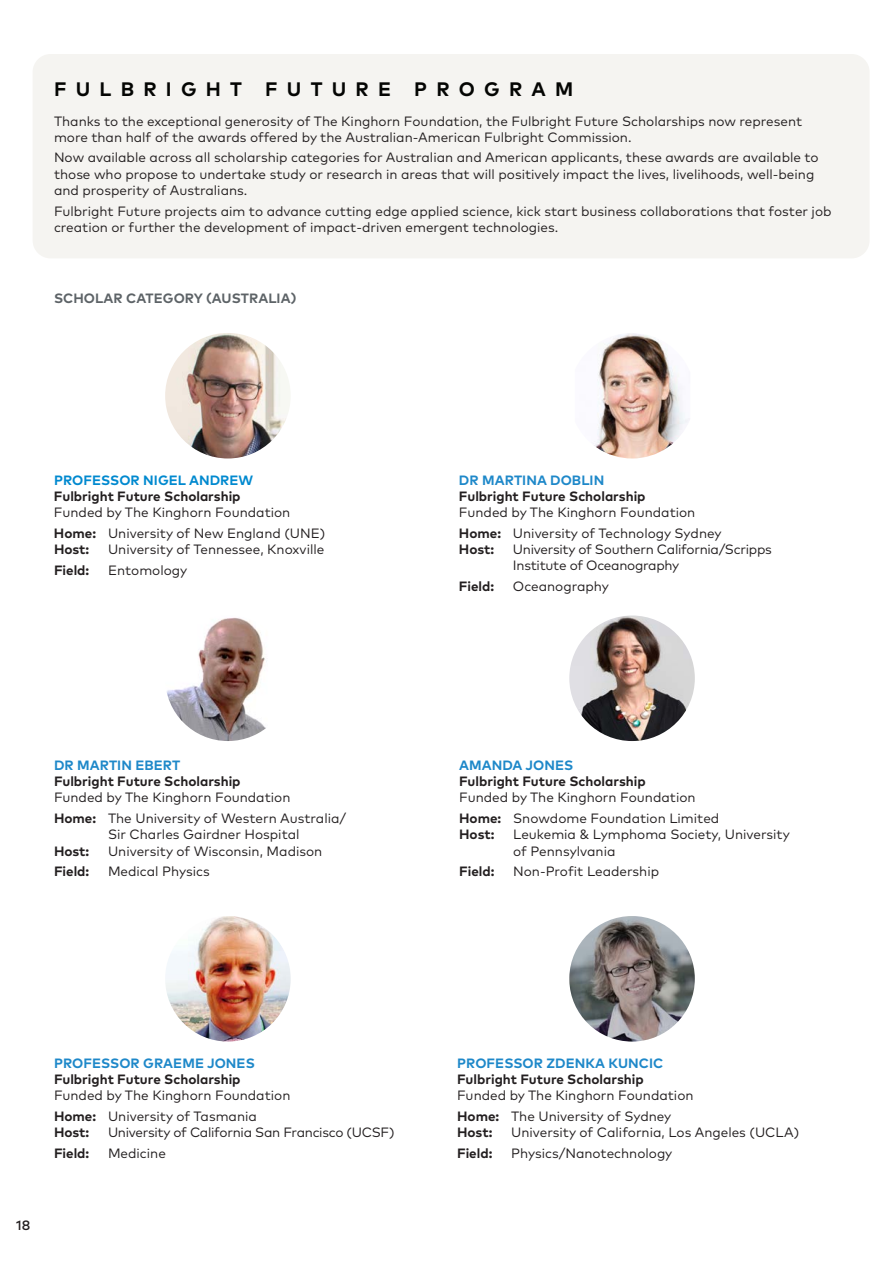
<style>
.page{position:relative;width:893px;height:1263px;background:#fff}
.page>*{position:absolute;margin:0;border:0;box-sizing:border-box;transform-origin:0 0}
.Body{font:700 19.5px "Mark Pro";letter-spacing:.475em;color:#040503}
.Body-2{font:13.5px/16.2px "Mark Pro";color:#231f20}
.Body-3{font:13.5px/16.2px "Mark Pro";letter-spacing:-.02em;color:#231f20}
.t1{font:700 13.5px "Mark Pro";color:#231f20}
.Heading{font:700 13.5px "Mark Pro";letter-spacing:.005em;color:#5d6367}
.t2{font:500 13.5px "Mark Pro";color:#231f20}
.s1{font-weight:700;color:#0089cf}
.s2{font-weight:700}
.s3{font-weight:700;color:#1e88c9}
</style>
<div class="page">
<div style="left:33px;top:54px;width:837px;height:204px;background:#f5f4f1;border-radius:18px"></div>
<img style="left:165px;top:333px;width:126px;height:125px;border-radius:63px">
<img style="left:569px;top:615px;width:126px;height:126px;border-radius:63px">
<img style="left:166px;top:916px;width:125px;height:125px">
<img style="left:594px;top:333px;width:96px;height:125px">
<img style="left:165px;top:615px;width:126px;height:126px;border-radius:63px">
<img style="left:569px;top:916px;width:126px;height:125px;border-radius:62px">
<p class="Body" style="left:54px;top:75px;width:521px">FULBRIGHT FUTURE PROGRAM</p>
<p class="Body-2" style="left:54px;top:112px;width:750px">Thanks to the exceptional generosity of The Kinghorn Foundation, the Fulbright Future Scholarships now represent more than half of the awards offered by the Australian-American Fulbright Commission.</p>
<p class="Body-2" style="left:54px;top:148px;width:766px">Now available across all scholarship categories for Australian and American applicants, these awards are available to those who propose to undertake study or research in areas that will positively impact the lives, livelihoods, well-being and prosperity of Australians.</p>
<p class="Body-2" style="left:54px;top:202px;width:779px">Fulbright Future projects aim to advance cutting edge applied science, kick start business collaborations that foster job creation or further the development of impact-driven emergent technologies.</p>
<p class="Heading" style="left:54px;top:288px;width:244px">SCHOLAR CATEGORY (AUSTRALIA)</p>
<p class="Body-2" style="left:54px;top:471px;width:238px"><span class="s1">PROFESSOR NIGEL ANDREW<br></span><span class="s2">Fulbright Future Scholarship<br></span>Funded by The Kinghorn Foundation</p>
<p class="Body-2" style="left:54px;top:524px;width:273px"><span class="s2">Home:</span> University of New England (UNE)<br><span class="s2">Host:</span></p>
<p class="Body-2" style="left:108px;top:540px;width:218px">University of Tennessee, Knoxville</p>
<p class="t1" style="left:54px;top:560px;width:37px">Field:</p>
<p class="Body-2" style="left:108px;top:561px;width:81px">Entomology</p>
<p class="Body-2" style="left:54px;top:756px;width:238px"><span class="s3">DR MARTIN EBERT<br></span><span class="s2">Fulbright Future Scholarship<br></span>Funded by The Kinghorn Foundation</p>
<p class="Body-2" style="left:54px;top:809px;width:294px"><span class="s2">Home:</span> The University of Western Australia/</p>
<p class="Body-2" style="left:108px;top:825px;width:193px">Sir Charles Gairdner Hospital</p>
<p class="t1" style="left:54px;top:840px;width:37px">Host:</p>
<p class="Body-2" style="left:108px;top:841px;width:216px">University of Wisconsin, Madison</p>
<p class="t1" style="left:54px;top:861px;width:37px">Field:</p>
<p class="Body-2" style="left:108px;top:862px;width:103px">Medical Physics</p>
<p class="Body-2" style="left:459px;top:471px;width:238px"><span class="s3">DR MARTINA DOBLIN<br></span><span class="s2">Fulbright Future Scholarship<br></span>Funded by The Kinghorn Foundation</p>
<p class="Body-2" style="left:459px;top:524px;width:264px"><span class="s2">Home:</span> University of Technology Sydney<br><span class="s2">Host:</span></p>
<p class="Body-3" style="left:513px;top:540px;width:260px">University of Southern California/Scripps<br>Institute of Oceanography</p>
<p class="t1" style="left:459px;top:576px;width:37px">Field:</p>
<p class="Body-2" style="left:513px;top:577px;width:97px">Oceanography</p>
<p class="Body-2" style="left:459px;top:756px;width:238px"><span class="s3">AMANDA JONES<br></span><span class="s2">Fulbright Future Scholarship<br></span>Funded by The Kinghorn Foundation</p>
<p class="Body-2" style="left:459px;top:809px;width:262px"><span class="s2">Home:</span> Snowdome Foundation Limited<br><span class="s2">Host:</span></p>
<p class="Body-2" style="left:513px;top:825px;width:278px">Leukemia &amp; Lymphoma Society, University of Pennsylvania</p>
<p class="t1" style="left:459px;top:861px;width:37px">Field:</p>
<p class="Body-2" style="left:513px;top:862px;width:148px">Non-Profit Leadership</p>
<p class="t2" style="left:16px;top:1215px;width:16px">18</p>
<p class="Body-2" style="left:54px;top:1054px;width:238px"><span class="s3">PROFESSOR GRAEME JONES<br></span><span class="s2">Fulbright Future Scholarship<br></span>Funded by The Kinghorn Foundation</p>
<p class="Body-2" style="left:54px;top:1107px;width:204px"><span class="s2">Home:</span> University of Tasmania<br><span class="s2">Host:</span></p>
<p class="Body-3" style="left:108px;top:1123px;width:288px">University of California San Francisco (UCSF)</p>
<p class="t1" style="left:54px;top:1143px;width:37px">Field:</p>
<p class="Body-2" style="left:108px;top:1144px;width:59px">Medicine</p>
<p class="Body-2" style="left:457px;top:1054px;width:238px"><span class="s3">PROFESSOR ZDENKA KUNCIC<br></span><span class="s2">Fulbright Future Scholarship<br></span>Funded by The Kinghorn Foundation</p>
<p class="Body-2" style="left:457px;top:1107px;width:216px"><span class="s2">Home:</span> The University of Sydney<br><span class="s2">Host:</span></p>
<p class="Body-2" style="left:511px;top:1123px;width:290px">University of California, Los Angeles (UCLA)</p>
<p class="t1" style="left:457px;top:1143px;width:37px">Field:</p>
<p class="Body-2" style="left:511px;top:1144px;width:163px">Physics/Nanotechnology</p>
</div>
